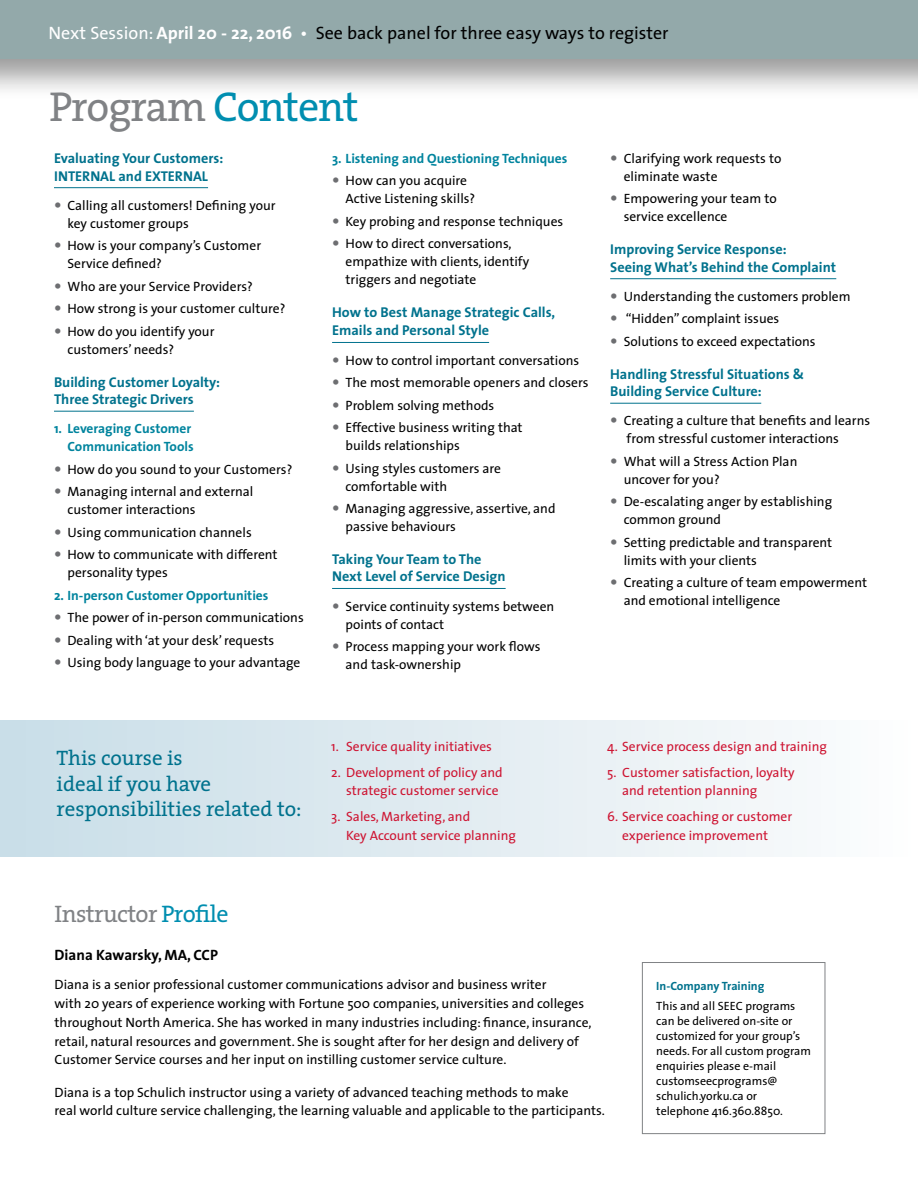
<style>
.page{position:relative;width:918px;height:1188px;background:#fff}
.page>*{position:absolute;margin:0;border:0;box-sizing:border-box;transform-origin:0 0}
.t1{font:42px "The Serif";letter-spacing:-.025em;color:#808285}
.t2{font:24px "The Serif";letter-spacing:-.025em;color:#808285}
.t3{font:21px/25.5px "The Serif";letter-spacing:-.005em;color:#00728d}
.t4{font:18px "The Sans";color:#000}
.t5{font:700 15px "The Sans";color:#000}
.t6{font:700 14.25px/17.2px "The Sans";color:#00728d}
.t7{font:13.5px/22.5px "The Sans";color:#000}
.t8{font:13.5px/18.8px "The Sans";color:#ce1432}
.t9{font:700 13.5px/18px "The Sans";color:#00849e;text-align:right}
.t10{font:12px/15px "The Sans";color:#000}
.t11{font:700 12px "The Sans";color:#00728d}
.s1{color:#fff}
.s2{font-weight:700;color:#fff}
.s3{color:#008eb0}
</style>
<div class="page">
<div style="left:0;top:0;width:918px;height:101px;background:#000;opacity:.4"></div>
<div style="left:0;top:0;width:918px;height:58px;background:#93a9aa"></div>
<hr style="left:54px;top:187px;width:154px;height:1px;background:#00728d">
<hr style="left:54px;top:411px;width:140px;height:1px;background:#00728d">
<hr style="left:332px;top:342px;width:157px;height:1px;background:#00728d">
<hr style="left:332px;top:588px;width:174px;height:1px;background:#00728d">
<hr style="left:610px;top:278px;width:226px;height:1px;background:#00728d">
<hr style="left:610px;top:403px;width:151px;height:1px;background:#00728d">
<div style="left:0;top:720px;width:918px;height:136px;background:linear-gradient(to right,#c8dde7,#fcfdfd)"></div>
<div style="left:642px;top:962px;width:183px;height:172px;border:1px solid #808285"></div>
<h3 class="t4" style="left:49px;top:18px;width:622px"><span class="s1">Next Session:</span> <span class="s2">April 20 - 22, 2016</span> <span class="s1">•</span> See back panel for three easy ways to register</h3>
<h1 class="t1" style="left:50px;top:72px;width:311px">Program <span class="s3">Content</span></h1>
<p class="t6" style="left:54px;top:150px;width:171px">Evaluating Your Customers:<br>Internal</p>
<p class="t6" style="left:118px;top:167px;width:52px">and External</p>
<p class="t7" style="left:68px;top:196px;width:210px;line-height:18px">Calling all customers! Defining your key customer groups</p>
<p class="t7" style="left:68px;top:236px;width:195px;line-height:18px">How is your company’s Customer<br>Service defined?</p>
<p class="t7" style="left:68px;top:275px;width:219px">Who are your Service Providers?<br>How strong is your customer culture?<br>How do you identify your</p>
<p class="t7" style="left:68px;top:338px;width:108px">customers’ needs?</p>
<p class="t6" style="left:54px;top:373px;width:168px">Building Customer Loyalty:<br>Three Strategic Drivers</p>
<p class="t9" style="left:54px;top:419px;width:141px">1. Leveraging Customer<br>Communication Tools</p>
<p class="t7" style="left:68px;top:458px;width:226px">How do you sound to your Customers?<br>Managing internal and external</p>
<p class="t7" style="left:68px;top:498px;width:212px">customer interactions<br>Using communication channels<br>How to communicate with different</p>
<p class="t7" style="left:68px;top:561px;width:102px">personality types</p>
<p class="t9" style="left:54px;top:586px;width:216px">2. In-person Customer Opportunities</p>
<p class="t7" style="left:68px;top:606px;width:238px">The power of in-person communications<br>Dealing with ‘at your desk’ requests<br>Using body language to your advantage</p>
<p class="t9" style="left:332px;top:149px;width:237px">3. Listening and Questioning Techniques</p>
<p class="t7" style="left:346px;top:171px;width:131px;line-height:18px">How can you acquire<br>Active Listening skills?</p>
<p class="t7" style="left:346px;top:210px;width:219px">Key probing and response techniques<br>How to direct conversations,</p>
<p class="t7" style="left:346px;top:252px;width:185px;line-height:18px">empathize with clients, identify triggers and negotiate</p>
<p class="t6" style="left:332px;top:303px;width:225px;line-height:18px">How to Best Manage Strategic Calls,<br>Emails and Personal Style</p>
<p class="t7" style="left:346px;top:348px;width:244px">How to control important conversations The most memorable openers and closers Problem solving methods<br>Effective business writing that</p>
<p class="t7" style="left:346px;top:434px;width:157px">builds relationships<br>Using styles customers are</p>
<p class="t7" style="left:346px;top:474px;width:212px">comfortable with<br>Managing aggressive, assertive, and</p>
<p class="t7" style="left:346px;top:515px;width:112px">passive behaviours</p>
<p class="t6" style="left:332px;top:550px;width:175px">Taking Your Team to The<br>Next Level of Service Design</p>
<p class="t7" style="left:346px;top:597px;width:210px;line-height:18px">Service continuity systems between points of contact</p>
<p class="t7" style="left:346px;top:637px;width:196px;line-height:18px">Process mapping your work flows and task-ownership</p>
<p class="t7" style="left:624px;top:149px;width:159px;line-height:18px">Clarifying work requests to eliminate waste</p>
<p class="t7" style="left:624px;top:189px;width:154px;line-height:18px">Empowering your team to service excellence</p>
<p class="t6" style="left:610px;top:241px;width:227px">Improving Service Response:<br>Seeing What’s Behind the Complaint</p>
<p class="t7" style="left:624px;top:285px;width:229px">Understanding the customers problem “Hidden” complaint issues<br>Solutions to exceed expectations</p>
<p class="t6" style="left:610px;top:365px;width:196px">Handling Stressful Situations &amp;<br>Building Service Culture:</p>
<p class="t7" style="left:624px;top:411px;width:248px;line-height:18px">Creating a culture that benefits and learns from stressful customer interactions</p>
<p class="t7" style="left:624px;top:452px;width:175px;line-height:18px">What will a Stress Action Plan uncover for you?</p>
<p class="t7" style="left:624px;top:492px;width:210px;line-height:18px">De-escalating anger by establishing common ground</p>
<p class="t7" style="left:624px;top:533px;width:210px;line-height:18px">Setting predictable and transparent limits with your clients</p>
<p class="t7" style="left:624px;top:573px;width:245px;line-height:18px">Creating a culture of team empowerment and emotional intelligence</p>
<h3 class="t3" style="left:57px;top:745px;width:246px">This course is<br>ideal if you have responsibilities related to:</h3>
<p class="t8" style="left:331px;top:737px;width:162px">1. Service quality initiatives</p>
<p class="t8" style="left:346px;top:762px;width:158px;text-indent:-15px">2. Development of policy and strategic customer service</p>
<p class="t8" style="left:346px;top:807px;width:171px;text-indent:-15px">3. Sales, Marketing, and<br>Key Account service planning</p>
<p class="t8" style="left:607px;top:737px;width:221px">4. Service process design and training</p>
<p class="t8" style="left:622px;top:762px;width:174px;text-indent:-15px">5. Customer satisfaction, loyalty and retention planning</p>
<p class="t8" style="left:622px;top:807px;width:172px;text-indent:-15px">6. Service coaching or customer experience improvement</p>
<h2 class="t2" style="left:55px;top:894px;width:175px">Instructor <span class="s3">Profile</span></h2>
<p class="t5" style="left:55px;top:942px;width:165px">Diana Kawarsky, MA, CCP</p>
<p class="t7" style="left:55px;top:975px;width:539px;line-height:18.8px">Diana is a senior professional customer communications advisor and business writer<br>with 20 years of experience working with Fortune 500 companies, universities and colleges throughout North America. She has worked in many industries including: finance, insurance, retail, natural resources and government. She is sought after for her design and delivery of Customer Service courses and her input on instilling customer service culture.</p>
<p class="t7" style="left:55px;top:1082px;width:552px;line-height:18.8px">Diana is a top Schulich instructor using a variety of advanced teaching methods to make<br>real world culture service challenging, the learning valuable and applicable to the participants.</p>
<p class="t11" style="left:656px;top:976px;width:110px">In-Company Training</p>
<p class="t10" style="left:656px;top:998px;width:156px">This and all SEEC programs can be delivered on-site or customized for your group’s needs. For all custom program enquiries please e-mail customseecprograms@ schulich.yorku.ca or telephone 416.360.8850.</p>
</div>
